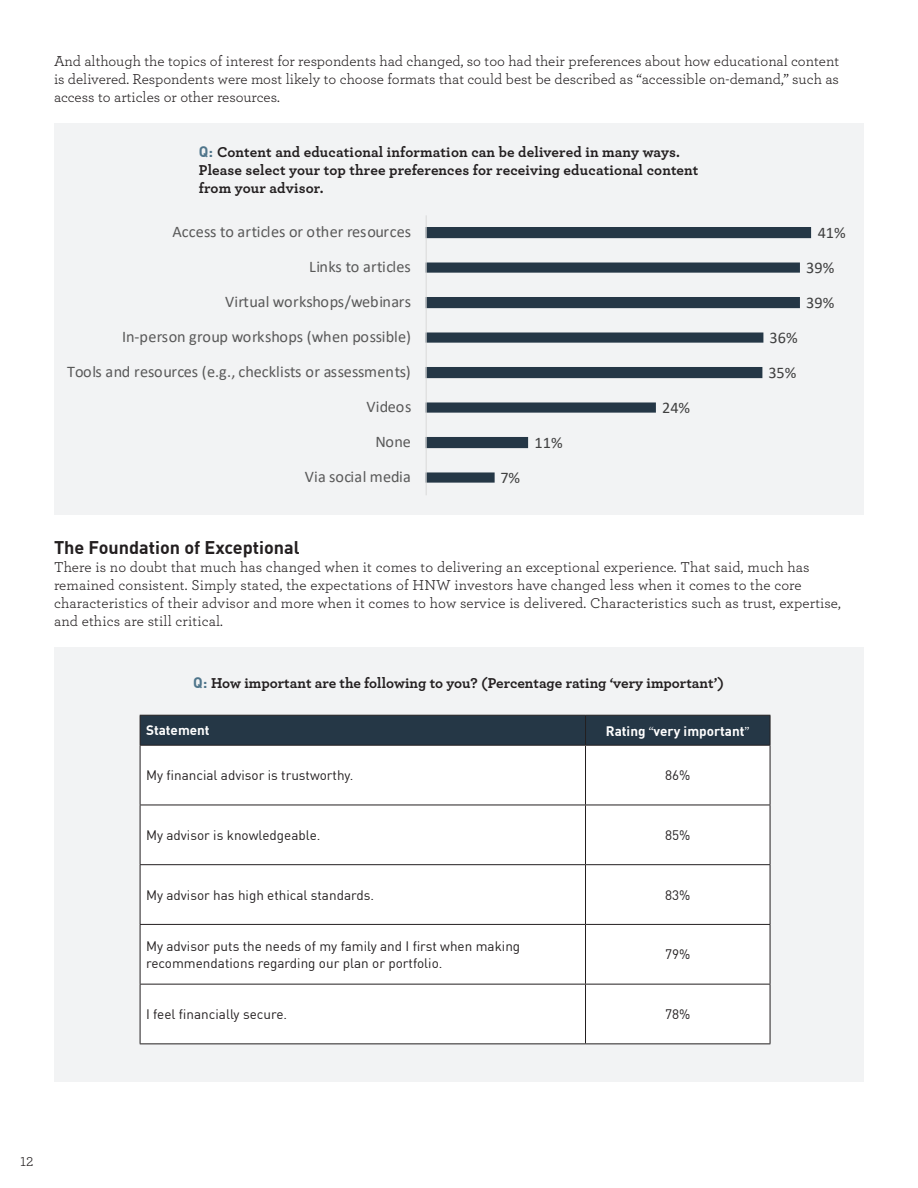
<style>
.page{position:relative;width:918px;height:1188px;background:#fff}
.page>*{position:absolute;margin:0;border:0;box-sizing:border-box;transform-origin:0 0}
.body_archer{font:700 18px "DINOT";color:#231f20}
.t1{font:16.2px "Calibri";color:#595959}
.t2{font:16.2px "Calibri";color:#404040}
.body_archer-2{font:15px/18px "Archer";letter-spacing:.01em;color:#231f20;text-align:justify}
.body_archer-3{font:700 15px/18px "Archer";letter-spacing:.005em;color:#231f20}
.t3{font:13.5px/16.2px "DINOT";color:#231f20}
.t4{font:700 13.5px "DINOT";color:#fff}
.t5{font:13.5px "Archer";color:#231f20}
.s1{font-family:"DINOT";color:#4f758b}
.s2{font-family:"Archer";font-weight:400}
</style>
<div class="page">
<div style="left:54px;top:123px;width:810px;height:392px;background:#f2f3f4"></div>
<svg style="left:427px;top:227px;width:384px;height:256px"></svg>
<hr style="left:426px;top:215px;width:1px;height:280px;background:#d9d9d9">
<div style="left:54px;top:647px;width:810px;height:435px;background:#f2f3f4"></div>
<div style="left:141px;top:746px;width:629px;height:297px;background:#fff"></div>
<hr style="left:140px;top:746px;width:1px;height:59px;background:#231f20">
<hr style="left:585px;top:746px;width:1px;height:59px;background:#231f20">
<hr style="left:770px;top:746px;width:1px;height:59px;background:#231f20">
<hr style="left:140px;top:805px;width:446px;height:1px;background:#231f20">
<hr style="left:140px;top:805px;width:1px;height:59px;background:#231f20">
<hr style="left:586px;top:805px;width:184px;height:1px;background:#231f20">
<hr style="left:585px;top:805px;width:1px;height:59px;background:#231f20">
<hr style="left:770px;top:805px;width:1px;height:59px;background:#231f20">
<hr style="left:140px;top:864px;width:446px;height:1px;background:#231f20">
<hr style="left:140px;top:865px;width:1px;height:59px;background:#231f20">
<hr style="left:586px;top:864px;width:184px;height:1px;background:#231f20">
<hr style="left:585px;top:865px;width:1px;height:59px;background:#231f20">
<hr style="left:770px;top:865px;width:1px;height:59px;background:#231f20">
<hr style="left:140px;top:924px;width:446px;height:1px;background:#231f20">
<hr style="left:140px;top:925px;width:1px;height:59px;background:#231f20">
<hr style="left:586px;top:924px;width:184px;height:1px;background:#231f20">
<hr style="left:585px;top:925px;width:1px;height:59px;background:#231f20">
<hr style="left:770px;top:925px;width:1px;height:59px;background:#231f20">
<hr style="left:140px;top:984px;width:446px;height:1px;background:#231f20">
<hr style="left:140px;top:985px;width:1px;height:58px;background:#231f20">
<hr style="left:586px;top:984px;width:184px;height:1px;background:#231f20">
<hr style="left:585px;top:985px;width:1px;height:58px;background:#231f20">
<hr style="left:770px;top:985px;width:1px;height:58px;background:#231f20">
<hr style="left:140px;top:1043px;width:446px;height:1px;background:#231f20">
<hr style="left:586px;top:1043px;width:184px;height:1px;background:#231f20">
<svg style="left:140px;top:715px;width:631px;height:30px;background:#253645"></svg>
<hr style="left:140px;top:745px;width:446px;height:1px;background:#231f20">
<hr style="left:586px;top:745px;width:184px;height:1px;background:#231f20">
<p class="body_archer-2" style="left:54px;top:51px;width:787px">And although the topics of interest for respondents had changed, so too had their preferences about how educational content is delivered. Respondents were most likely to choose formats that could best be described as “accessible on-demand,” such as access to articles or other resources.</p>
<p class="body_archer-3" style="left:199px;top:142px;width:501px"><span class="s1">Q:</span> Content and educational information can be delivered in many ways.<br>Please select your top three preferences for receiving educational content from your advisor.</p>
<p class="t1" style="left:173px;top:220px;width:240px">Access to articles or other resources</p>
<p class="t1" style="left:309px;top:255px;width:103px">Links to articles</p>
<p class="t1" style="left:225px;top:290px;width:187px">Virtual workshops/webinars</p>
<p class="t1" style="left:122px;top:325px;width:290px">In-person group workshops (when possible)</p>
<p class="t1" style="left:67px;top:360px;width:345px">Tools and resources (e.g., checklists or assessments)</p>
<p class="t1" style="left:367px;top:395px;width:46px">Videos</p>
<p class="t2" style="left:662px;top:396px;width:30px">24%</p>
<p class="t1" style="left:375px;top:430px;width:37px">None</p>
<p class="t2" style="left:535px;top:432px;width:30px">11%</p>
<p class="t1" style="left:305px;top:465px;width:108px">Via social media</p>
<p class="t2" style="left:500px;top:466px;width:21px">7%</p>
<p class="t2" style="left:770px;top:326px;width:30px">36%</p>
<p class="t2" style="left:768px;top:362px;width:30px">35%</p>
<p class="t2" style="left:818px;top:222px;width:30px">41%</p>
<p class="t2" style="left:806px;top:256px;width:30px">39%</p>
<p class="t2" style="left:806px;top:292px;width:30px">39%</p>
<p class="body_archer" style="left:54px;top:534px;width:247px">The Foundation of Exceptional</p>
<p class="body_archer-2" style="left:54px;top:557px;width:788px;text-align:left">There is no doubt that much has changed when it comes to delivering an exceptional experience. That said, much has remained consistent. Simply stated, the expectations of HNW investors have changed less when it comes to the core characteristics of their advisor and more when it comes to how service is delivered. Characteristics such as trust, expertise, and ethics are still critical.</p>
<p class="body_archer-3" style="left:193px;top:673px;width:532px"><span class="s1">Q:</span> How important are the following to you? (Percentage rating ‘very important’)</p>
<p class="t4" style="left:146px;top:720px;width:65px">Statement</p>
<p class="t4" style="left:606px;top:720px;width:145px">Rating <span class="s2">“</span>very important<span class="s2">”</span></p>
<p class="t3" style="left:146px;top:766px;width:209px">My financial advisor is trustworthy.</p>
<p class="t3" style="left:665px;top:766px;width:27px">86%</p>
<p class="t3" style="left:146px;top:826px;width:176px">My advisor is knowledgeable.</p>
<p class="t3" style="left:665px;top:826px;width:27px">85%</p>
<p class="t3" style="left:146px;top:886px;width:230px">My advisor has high ethical standards.</p>
<p class="t3" style="left:665px;top:886px;width:27px">83%</p>
<p class="t3" style="left:146px;top:937px;width:376px">My advisor puts the needs of my family and I first when making recommendations regarding our plan or portfolio.</p>
<p class="t3" style="left:665px;top:945px;width:27px">79%</p>
<p class="t3" style="left:146px;top:1005px;width:143px">I feel financially secure.</p>
<p class="t3" style="left:665px;top:1005px;width:27px">78%</p>
<p class="t5" style="left:20px;top:1153px;width:15px">12</p>
</div>
